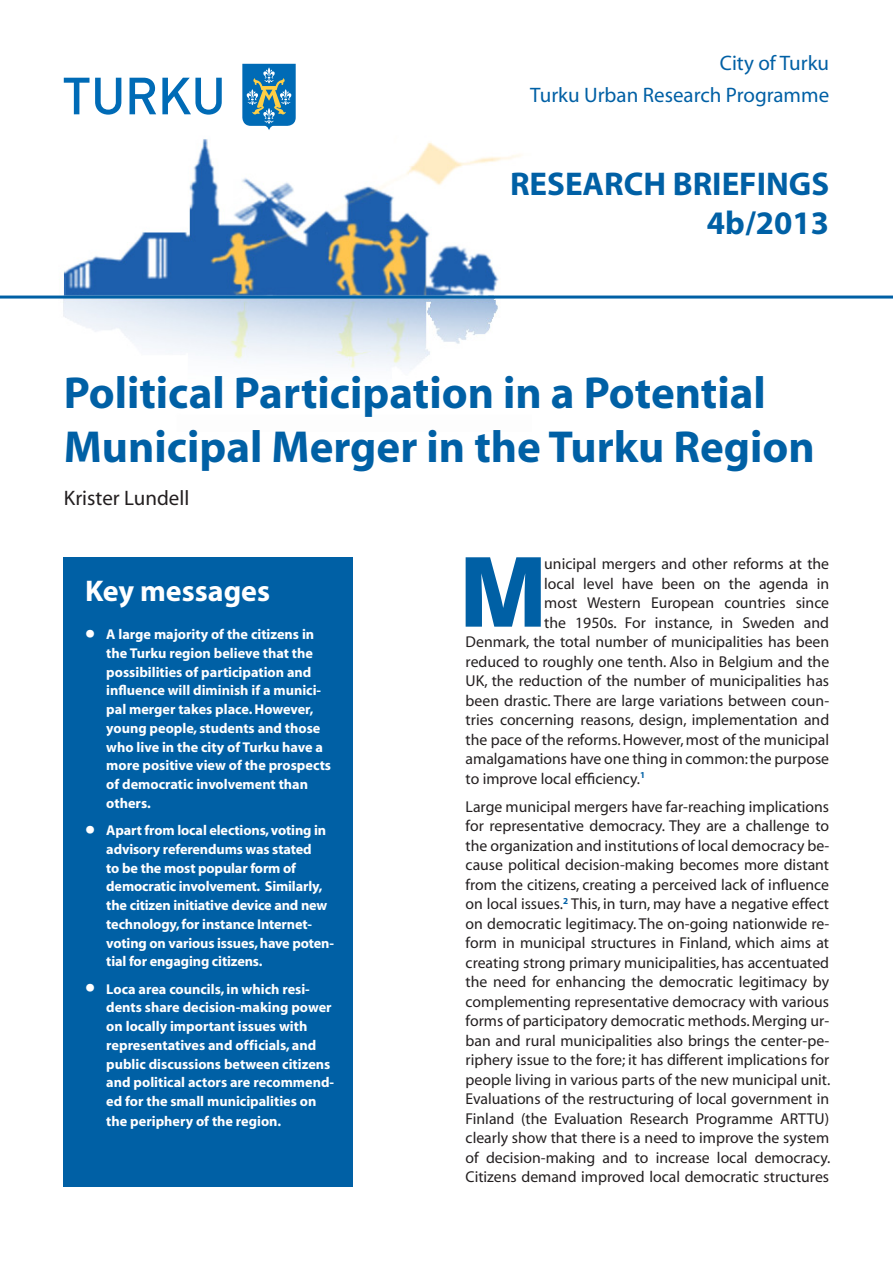
<style>
.page{position:relative;width:893px;height:1263px;background:#fff}
.page>*{position:absolute;margin:0;border:0;box-sizing:border-box;transform-origin:0 0}
.Otsikko_32{font:700 45px "Myriad";color:#0060a5}
.Ylätunniste{font:700 33px "Myriad";color:#0060a5}
.Tiivistelmäotsikko{font:700 30px "Myriad";color:#fff}
.Ylätunniste-2{font:21px "Myriad";color:#0060a5}
.Kirjoittaja{font:21px "Myriad";color:#231f20}
.leipä{font:15.75px/19.5px "Myriad";color:#231f20;text-align:justify}
.Tiivistelmä{font:700 14.25px/18.8px "Myriad";color:#fff}
.s1{font-size:30px}
</style>
<div class="page">
<img style="left:43px;top:139px;width:488px;height:230px">
<hr style="left:0;top:296px;width:893px;height:3px;background:#0060a5">
<div style="left:64px;top:557px;width:289px;height:630px;background:#0060a5"></div>
<svg style="left:242px;top:64px;width:54px;height:66px;background:#418bb4"></svg>
<svg style="left:64px;top:78px;width:158px;height:37px"></svg>
<svg style="left:466px;top:557px;width:75px;height:70px"></svg>
<p class="Ylätunniste-2" style="left:720px;top:53px;width:111px">City of Turku</p>
<p class="Ylätunniste-2" style="left:530px;top:85px;width:300px">Turku Urban Research Programme</p>
<p class="Ylätunniste" style="left:510px;top:167px;width:321px">RESEARCH BRIEFINGS</p>
<p class="Ylätunniste" style="left:707px;top:206px;width:124px">4b/2013</p>
<p class="Otsikko_32" style="left:64px;top:370px;width:704px">Political Participation in a Potential</p>
<p class="Otsikko_32" style="left:64px;top:424px;width:753px">Municipal Merger in the Turku Region</p>
<p class="Kirjoittaja" style="left:64px;top:487px;width:127px">Krister Lundell</p>
<p class="Tiivistelmäotsikko" style="left:85px;top:575px;width:187px">Key messages</p>
<p class="Tiivistelmä" style="left:106px;top:625px;width:226px;text-indent:-21px"><span class="s1">•</span> A large majority of the citizens in the Turku region believe that the possibilities of participation and influence will diminish if a munici&shy;pal merger takes place. However, young people, students and those who live in the city of Turku have a more positive view of the prospects of democratic involvement than others.</p>
<p class="Tiivistelmä" style="left:106px;top:821px;width:229px;text-indent:-21px"><span class="s1">•</span> Apart from local elections, voting in advisory referendums was stated<br>to be the most popular form of democratic involvement. Similarly, the citizen initiative device and new technology, for instance Internet&shy;voting on various issues, have poten&shy;tial for engaging citizens.</p>
<p class="Tiivistelmä" style="left:106px;top:980px;width:229px;text-indent:-21px"><span class="s1">•</span> Loca area councils, in which resi&shy;dents share decision-making power on locally important issues with representatives and officials, and public discussions between citizens and political actors are recommend&shy;ed for the small municipalities on the periphery of the region.</p>
<p class="leipä" style="left:544px;top:555px;width:286px">unicipal mergers and other reforms at the</p>
<p class="leipä" style="left:544px;top:574px;width:286px">local level have been on the agenda in</p>
<p class="leipä" style="left:544px;top:594px;width:286px">most Western European countries since</p>
<p class="leipä" style="left:544px;top:613px;width:286px">the 1950s. For instance, in Sweden and</p>
<p class="leipä" style="left:466px;top:633px;width:365px">Denmark, the total number of municipalities has been</p>
<p class="leipä" style="left:466px;top:652px;width:365px">reduced to roughly one tenth. Also in Belgium and the</p>
<p class="leipä" style="left:466px;top:672px;width:365px">UK, the reduction of the number of municipalities has</p>
<p class="leipä" style="left:466px;top:691px;width:365px">been drastic. There are large variations between coun-</p>
<p class="leipä" style="left:466px;top:711px;width:365px">tries concerning reasons, design, implementation and</p>
<p class="leipä" style="left:466px;top:730px;width:365px">the pace of the reforms. However, most of the municipal</p>
<p class="leipä" style="left:466px;top:750px;width:365px">amalgamations have one thing in common: the purpose</p>
<p class="leipä" style="left:466px;top:769px;width:181px">to improve local efficiency.<sup>1</sup></p>
<p class="leipä" style="left:466px;top:797px;width:366px">Large municipal mergers have far-reaching implications for representative democracy. They are a challenge to the organization and institutions of local democracy be&shy;cause political decision-making becomes more distant from the citizens, creating a perceived lack of influence on local issues.<sup>2</sup> This, in turn, may have a negative effect on democratic legitimacy. The on-going nationwide re&shy;form in municipal structures in Finland, which aims at creating strong primary municipalities, has accentuated the need for enhancing the democratic legitimacy by complementing representative democracy with various forms of participatory democratic methods. Merging ur&shy;ban and rural municipalities also brings the center-pe&shy;riphery issue to the fore; it has different implications for people living in various parts of the new municipal unit.<br>Evaluations of the restructuring of local government in Finland (the Evaluation Research Programme ARTTU) clearly show that there is a need to improve the system of decision-making and to increase local democracy.<br>Citizens demand improved local democratic structures</p>
</div>
